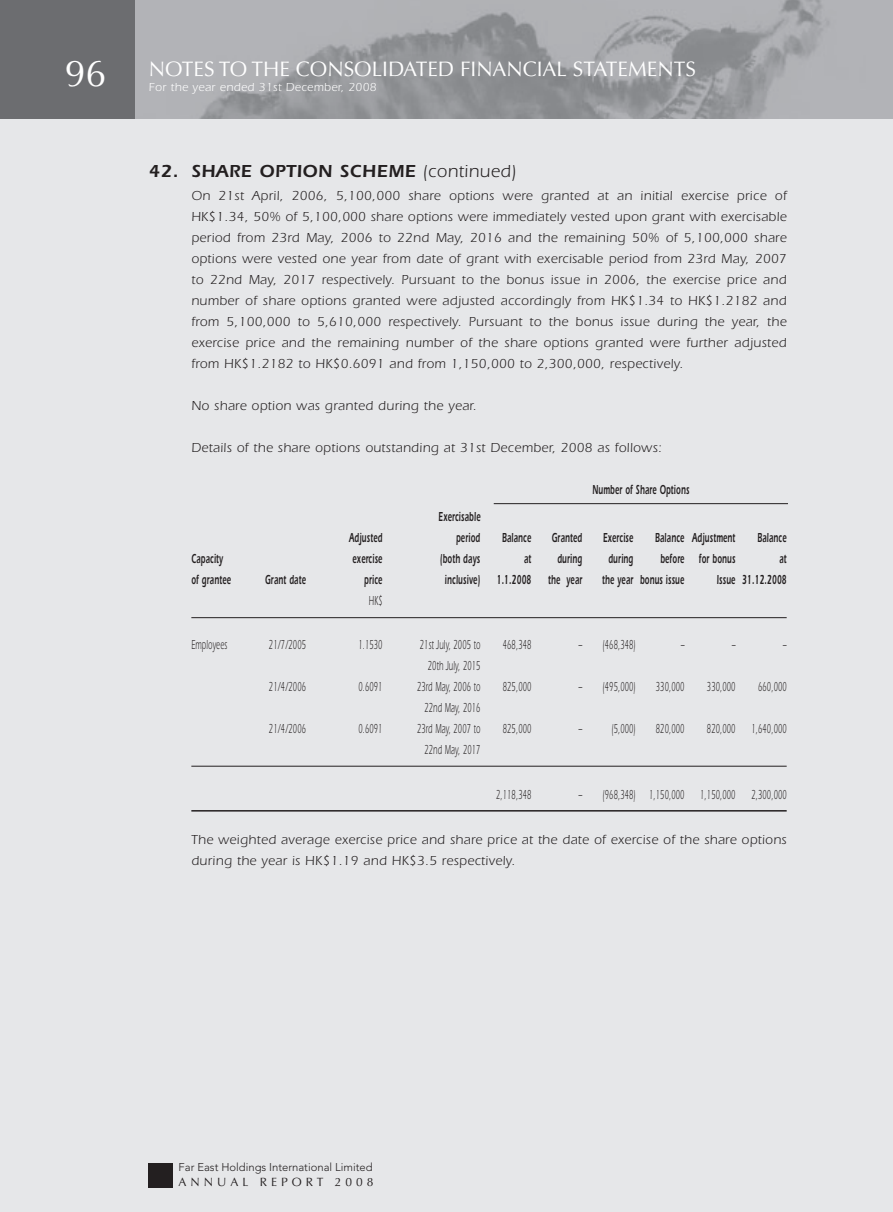
<style>
.page{position:relative;width:893px;height:1212px;background:#e6e7e9}
.page>*{position:absolute;margin:0;border:0;box-sizing:border-box;transform-origin:0 0}
.t1{font:21px "Optima LT Std";color:#fff}
.t2{font:600 18px "ITC Eras Std";letter-spacing:.03em;color:#231f20}
.t3{font:13.5px/21px "ITC Eras Std";letter-spacing:.03em;color:#231f20;text-align:justify}
.t4{font:13.5px "ITC Eras Std";letter-spacing:.03em;color:#231f20;scale:.55 1}
.t5{font:600 13.5px "ITC Eras Std";letter-spacing:.03em;color:#231f20;scale:.55 1}
.t6{font:12px "ITC Eras Std";letter-spacing:.03em;color:#fff}
.t7{font:12px "Optima LT Std";letter-spacing:.33em;color:#231f20}
.t8{font:300 11.25px "Avenir LT Std";color:#231f20}
.s1{font-size:37.5px}
.s2{font-weight:400}
</style>
<div class="page">
<div style="left:0;top:0;width:893px;height:119px;background:#b2b3b7"></div>
<div style="left:149px;top:1163px;width:24px;height:24px;background:#231f20"></div>
<img style="left:200px;top:0;width:629px;height:119px">
<div style="left:0;top:0;width:135px;height:119px;background:#6c6d70"></div>
<hr style="left:494px;top:503px;width:294px;height:1px;background:#231f20">
<hr style="left:191px;top:617px;width:596px;height:1px;background:#231f20">
<hr style="left:191px;top:766px;width:596px;height:1px;background:#231f20">
<hr style="left:191px;top:810px;width:596px;height:1px;background:#231f20">
<h1 class="t1" style="left:65px;top:61px;width:633px"><span class="s1">96</span> NOTES TO THE CONSOLIDATED FINANCIAL STATEMENTS</h1>
<p class="t6" style="left:149px;top:82px;width:229px">For the year ended 31st December, 2008</p>
<h2 class="t2" style="left:149px;top:164px;width:369px">42. SHARE OPTION SCHEME <span class="s2">(continued)</span></h2>
<p class="t3" style="left:191px;top:187px;width:597px">On 21st April, 2006, 5,100,000 share options were granted at an initial exercise price of HK$1.34, 50% of 5,100,000 share options were immediately vested upon grant with exercisable period from 23rd May, 2006 to 22nd May, 2016 and the remaining 50% of 5,100,000 share options were vested one year from date of grant with exercisable period from 23rd May, 2007 to 22nd May, 2017 respectively. Pursuant to the bonus issue in 2006, the exercise price and number of share options granted were adjusted accordingly from HK$1.34 to HK$1.2182 and from 5,100,000 to 5,610,000 respectively. Pursuant to the bonus issue during the year, the exercise price and the remaining number of the share options granted were further adjusted from HK$1.2182 to HK$0.6091 and from 1,150,000 to 2,300,000, respectively.</p>
<p class="t3" style="left:191px;top:397px;width:287px">No share option was granted during the year.</p>
<p class="t3" style="left:191px;top:439px;width:472px">Details of the share options outstanding at 31st December, 2008 as follows:</p>
<p class="t5" style="left:592px;top:485px;width:178px">Number of Share Options</p>
<p class="t5" style="left:439px;top:512px;width:78px">Exercisable</p>
<p class="t5" style="left:349px;top:533px;width:62px">Adjusted</p>
<p class="t5" style="left:456px;top:533px;width:45px">period</p>
<p class="t5" style="left:502px;top:533px;width:55px">Balance</p>
<p class="t5" style="left:552px;top:533px;width:57px">Granted</p>
<p class="t5" style="left:603px;top:533px;width:57px">Exercise</p>
<p class="t5" style="left:655px;top:533px;width:147px">Balance Adjustment</p>
<p class="t5" style="left:757px;top:533px;width:55px">Balance</p>
<p class="t5" style="left:191px;top:554px;width:60px">Capacity</p>
<p class="t5" style="left:353px;top:554px;width:56px">exercise</p>
<p class="t5" style="left:440px;top:554px;width:75px">(both days</p>
<p class="t5" style="left:524px;top:554px;width:15px">at</p>
<p class="t5" style="left:557px;top:554px;width:47px">during</p>
<p class="t5" style="left:608px;top:554px;width:47px">during</p>
<p class="t5" style="left:660px;top:554px;width:138px">before for bonus</p>
<p class="t5" style="left:779px;top:554px;width:15px">at</p>
<p class="t5" style="left:191px;top:575px;width:74px">of grantee</p>
<p class="t5" style="left:265px;top:575px;width:76px">Grant date</p>
<p class="t5" style="left:364px;top:575px;width:35px">price</p>
<p class="t5" style="left:445px;top:575px;width:159px">inclusive) 1.1.2008</p>
<p class="t5" style="left:548px;top:575px;width:63px">the year</p>
<p class="t5" style="left:602px;top:575px;width:151px">the year bonus issue</p>
<p class="t5" style="left:717px;top:575px;width:129px">Issue 31.12.2008</p>
<p class="t4" style="left:369px;top:596px;width:26px">HK$</p>
<p class="t4" style="left:191px;top:639px;width:67px">Employees</p>
<p class="t4" style="left:269px;top:639px;width:69px">21/7/2005</p>
<p class="t4" style="left:358px;top:639px;width:45px">1.1530</p>
<p class="t4" style="left:420px;top:639px;width:111px">21st July, 2005 to</p>
<p class="t4" style="left:503px;top:639px;width:53px">468,348</p>
<p class="t4" style="left:579px;top:639px;width:105px">– (468,348)</p>
<p class="t4" style="left:681px;top:639px;width:8px">–</p>
<p class="t4" style="left:732px;top:639px;width:8px">–</p>
<p class="t4" style="left:783px;top:639px;width:8px">–</p>
<p class="t4" style="left:428px;top:660px;width:97px">20th July, 2015</p>
<p class="t4" style="left:269px;top:681px;width:69px">21/4/2006</p>
<p class="t4" style="left:358px;top:681px;width:45px">0.6091</p>
<p class="t4" style="left:417px;top:681px;width:116px">23rd May, 2006 to</p>
<p class="t4" style="left:503px;top:681px;width:53px">825,000</p>
<p class="t4" style="left:579px;top:681px;width:105px">– (495,000)</p>
<p class="t4" style="left:656px;top:681px;width:53px">330,000</p>
<p class="t4" style="left:707px;top:681px;width:53px">330,000</p>
<p class="t4" style="left:758px;top:681px;width:53px">660,000</p>
<p class="t4" style="left:424px;top:702px;width:103px">22nd May, 2016</p>
<p class="t4" style="left:269px;top:723px;width:69px">21/4/2006</p>
<p class="t4" style="left:358px;top:723px;width:45px">0.6091</p>
<p class="t4" style="left:417px;top:723px;width:116px">23rd May, 2007 to</p>
<p class="t4" style="left:503px;top:723px;width:53px">825,000</p>
<p class="t4" style="left:579px;top:723px;width:105px">– (5,000)</p>
<p class="t4" style="left:656px;top:723px;width:53px">820,000</p>
<p class="t4" style="left:707px;top:723px;width:147px">820,000 1,640,000</p>
<p class="t4" style="left:424px;top:744px;width:103px">22nd May, 2017</p>
<p class="t4" style="left:496px;top:789px;width:66px">2,118,348</p>
<p class="t4" style="left:579px;top:789px;width:380px">– (968,348) 1,150,000 1,150,000 2,300,000</p>
<p class="t3" style="left:191px;top:830px;width:597px">The weighted average exercise price and share price at the date of exercise of the share options during the year is HK$1.19 and HK$3.5 respectively.</p>
<p class="t8" style="left:179px;top:1161px;width:196px">Far East Holdings International Limited</p>
<p class="t7" style="left:179px;top:1178px;width:196px">ANNUAL REPORT 2008</p>
</div>
